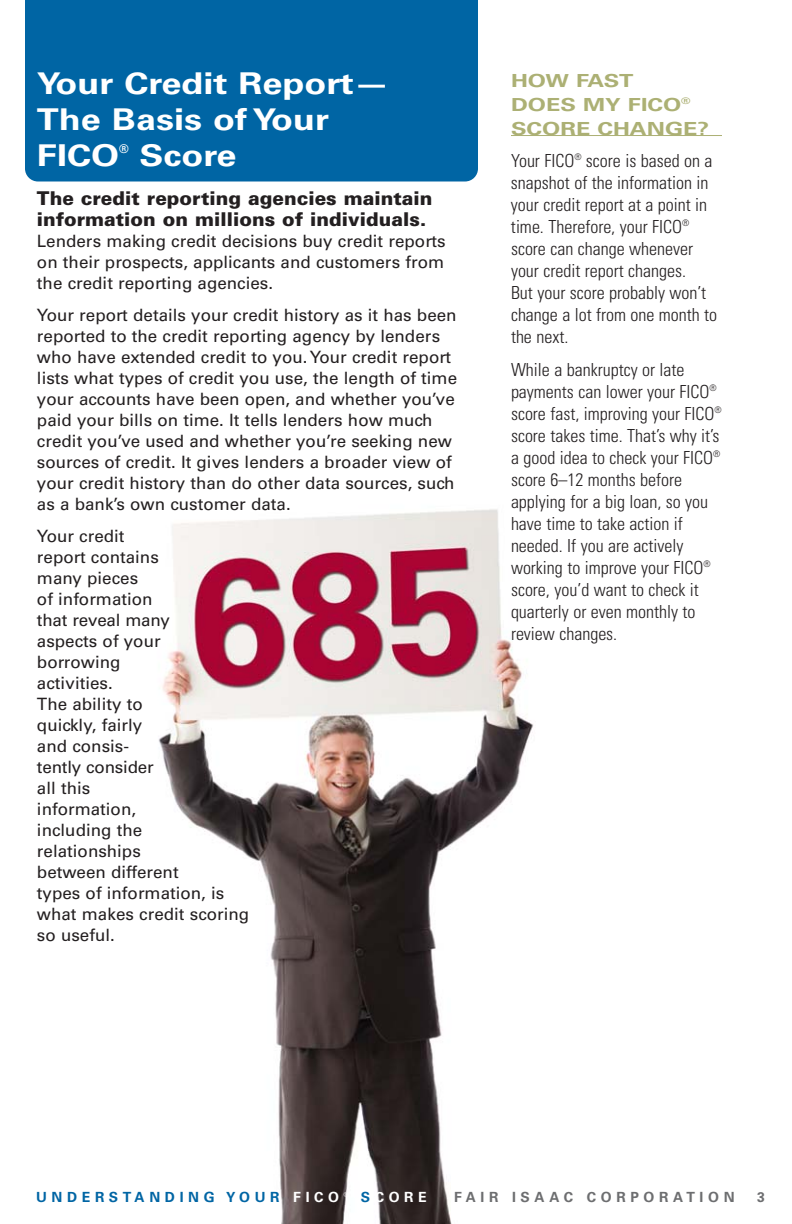
<style>
.page{position:relative;width:792px;height:1224px;background:#fff}
.page>*{position:absolute;margin:0;border:0;box-sizing:border-box;transform-origin:0 0}
.t1{font:700 30px/36px "Univers";color:#fff;scale:1.2 1}
.t2{font:900 19px/21px "Univers";color:#231f20}
.t3{font:300 condensed 18px/22px "Univers";color:#231f20}
.t4{font:700 18px/24px "Univers";color:#acb074;scale:1.3 1}
.t5{font:17px/21px "Univers";color:#231f20}
.t6{font:700 14px "Univers";letter-spacing:.335em;color:#0065a4}
.t7{font:700 14px "Univers";letter-spacing:.335em;color:#6d6e70}
.t8{font:700 12px "Univers";color:#fff}
.s1{color:#fff}
</style>
<div class="page">
<div style="left:25px;top:0;width:453px;height:182px;background:#0065a4"></div>
<img style="left:158px;top:509px;width:376px;height:715px">
<hr style="left:511px;top:135px;width:211px;height:1px;background:#acb074">
<h1 class="t1" style="left:37px;top:67px;width:296px">Your Credit Report—<br>The Basis of Your<br>FICO</h1>
<p class="t8" style="left:119px;top:144px;width:11px">®</p>
<h1 class="t1" style="left:140px;top:139px;width:82px">Score</h1>
<p class="t2" style="left:37px;top:188px;width:397px">The credit reporting agencies maintain information on millions of individuals.</p>
<p class="t5" style="left:37px;top:231px;width:410px;text-align:justify">Lenders making credit decisions buy credit reports on their prospects, applicants and customers from the credit reporting agencies.</p>
<p class="t5" style="left:37px;top:305px;width:422px">Your report details your credit history as it has been reported to the credit reporting agency by lenders who have extended credit to you. Your credit report lists what types of credit you use, the length of time your accounts have been open, and whether you’ve paid your bills on time. It tells lenders how much credit you’ve used and whether you’re seeking new sources of credit. It gives lenders a broader view of your credit history than do other data sources, such as a bank’s own customer data.</p>
<p class="t5" style="left:37px;top:526px;width:214px">Your credit<br>report contains<br>many pieces<br>of information<br>that reveal many<br>aspects of your<br>borrowing<br>activities.<br>The ability to<br>quickly, fairly<br>and consis-<br>tently consider<br>all this<br>information,<br>including the relationships<br>between different<br>types of information, is what makes credit scoring so useful.</p>
<p class="t4" style="left:511px;top:70px;width:154px">HOW FAST<br>DOES MY FICO<sup>®<br></sup>SCORE CHANGE?</p>
<p class="t3" style="left:511px;top:151px;width:208px">Your FICO<sup>®</sup> score is based on a snapshot of the information in your credit report at a point in time. Therefore, your FICO<sup>® </sup>score can change whenever your credit report changes.<br>But your score probably won’t change a lot from one month to the next.</p>
<p class="t3" style="left:511px;top:360px;width:212px">While a bankruptcy or late payments can lower your FICO<sup>® </sup>score fast, improving your FICO<sup>® </sup>score takes time. That’s why it’s a good idea to check your FICO<sup>® </sup>score 6–12 months before applying for a big loan, so you have time to take action if needed. If you are actively working to improve your FICO<sup>® </sup>score, you’d want to check it quarterly or even monthly to review changes.</p>
<p class="t6" style="left:36px;top:1192px;width:392px">UNDERSTANDING YOUR <span class="s1">FICO</span> <sup>®</sup> S<span class="s1">CORE</span></p>
<p class="t7" style="left:454px;top:1192px;width:282px">FAIR ISAAC CORPORATION</p>
<p class="t7" style="left:757px;top:1192px;width:9px">3</p>
</div>
